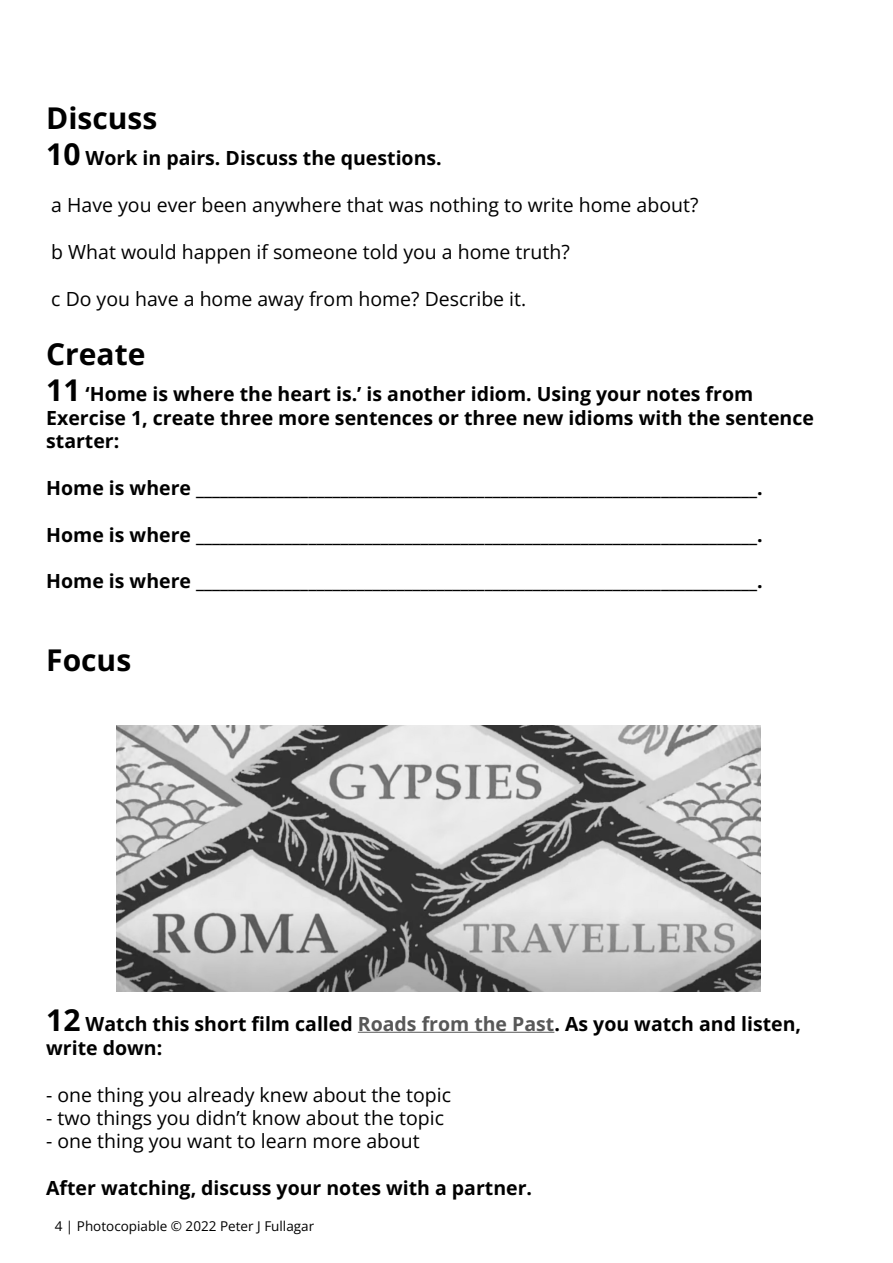
<style>
.page{position:relative;width:893px;height:1263px;background:#fff}
.page>*{position:absolute;margin:0;border:0;box-sizing:border-box;transform-origin:0 0}
.t1{font:700 30px "Open Sans";color:#000}
.t2{font:700 19.5px/23.4px "Open Sans";color:#000}
.t3{font:19.5px "Open Sans";color:#000}
.t4{font:13.5px "Open Sans";color:#000}
.s1{font-size:30px}
.s2{color:#585858}
</style>
<div class="page">
<hr style="left:358px;top:1032px;width:196px;height:1px;background:#585858">
<img style="left:117px;top:726px;width:643px;height:266px">
<p class="t1" style="left:46px;top:98px;width:113px">Discuss</p>
<p class="t2" style="left:46px;top:146px;width:397px"><span class="s1">10</span> Work in pairs. Discuss the questions.</p>
<p class="t3" style="left:51px;top:192px;width:649px">a Have you ever been anywhere that was nothing to write home about?</p>
<p class="t3" style="left:51px;top:239px;width:520px">b What would happen if someone told you a home truth?</p>
<p class="t3" style="left:51px;top:285px;width:477px">c Do you have a home away from home? Describe it.</p>
<p class="t1" style="left:46px;top:334px;width:101px">Create</p>
<p class="t2" style="left:46px;top:382px;width:769px"><span class="s1">11</span> ‘Home is where the heart is.’ is another idiom. Using your notes from<br>Exercise 1, create three more sentences or three new idioms with the sentence starter:</p>
<p class="t2" style="left:46px;top:476px;width:718px">Home is where ______________________________________________________________________.</p>
<p class="t2" style="left:46px;top:522px;width:718px">Home is where ______________________________________________________________________.</p>
<p class="t2" style="left:46px;top:569px;width:718px">Home is where ______________________________________________________________________.</p>
<p class="t1" style="left:46px;top:640px;width:87px">Focus</p>
<p class="t2" style="left:46px;top:1012px;width:756px"><span class="s1">12</span> Watch this short film called <span class="s2">Roads from the Past</span>. As you watch and listen, write down:</p>
<p class="t3" style="left:46px;top:1081px;width:406px">- one thing you already knew about the topic</p>
<p class="t3" style="left:46px;top:1104px;width:399px">- two things you didn’t know about the topic</p>
<p class="t3" style="left:46px;top:1128px;width:375px">- one thing you want to learn more about</p>
<p class="t2" style="left:46px;top:1176px;width:487px">After watching, discuss your notes with a partner.</p>
<p class="t4" style="left:55px;top:1216px;width:261px">4 | Photocopiable © 2022 Peter J Fullagar</p>
</div>
